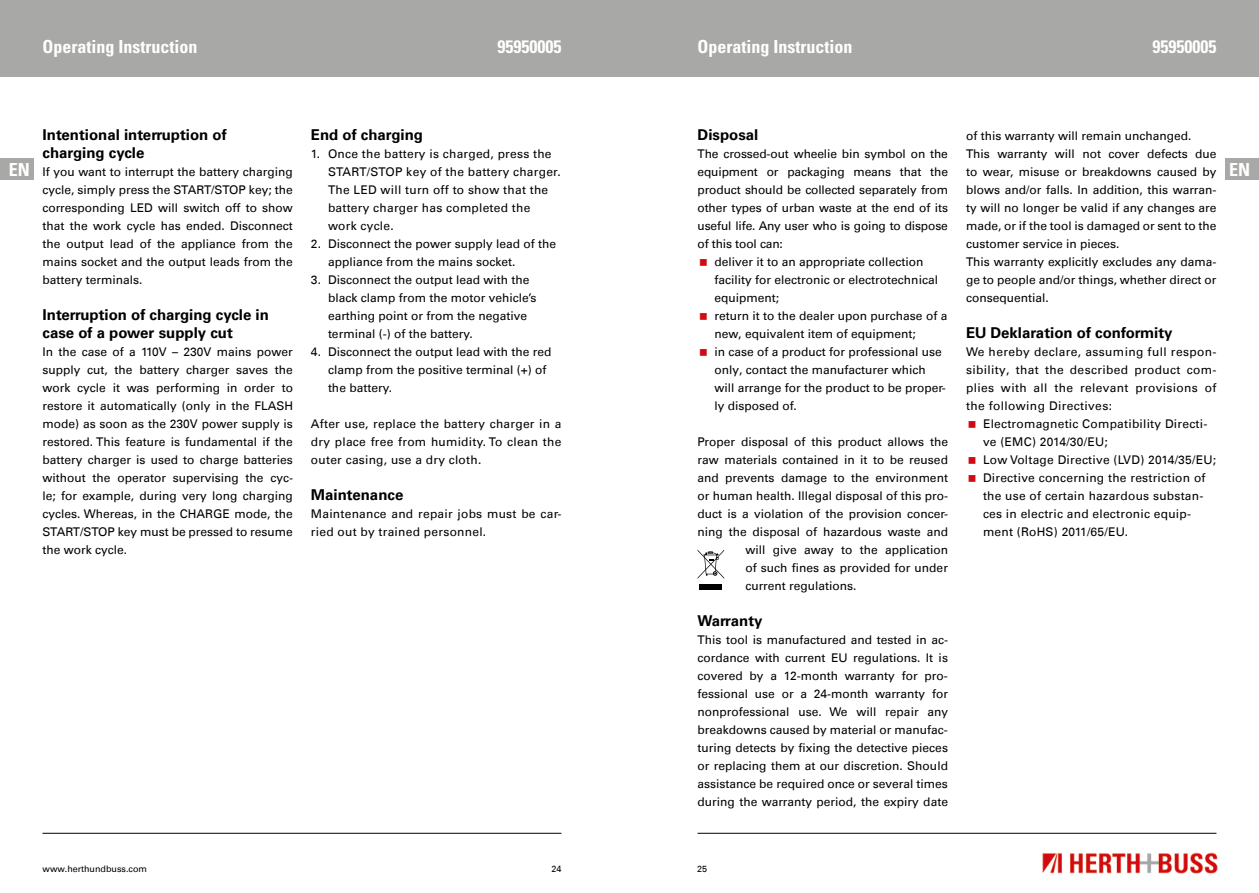
<style>
.page{position:relative;width:1259px;height:893px;background:#fff}
.page>*{position:absolute;margin:0;border:0;box-sizing:border-box;transform-origin:0 0}
.t1{font:700 condensed 18px "Univers";color:#fff}
.t2{font:700 15px/18px "Univers Com 65";color:#000}
.t3{font:12px/18px "Univers Com 55 Roman";color:#000;text-align:justify}
.t4{font:12px/18px "Univers Com 55 Roman";letter-spacing:.02em;color:#000}
.t5{font:9px "Univers Com 55 Roman";color:#000}
</style>
<div class="page">
<div style="left:0;top:0;width:629px;height:77px;background:#a8a8a7"></div>
<div style="left:629px;top:0;width:630px;height:77px;background:#a8a8a7"></div>
<img style="left:1042px;top:852px;width:176px;height:22px">
<hr style="left:43px;top:833px;width:518px;height:1px;background:#000">
<hr style="left:697px;top:833px;width:519px;height:1px;background:#000">
<div style="left:1225px;top:158px;width:34px;height:22px;background:#a8a8a7"></div>
<div style="left:0;top:158px;width:34px;height:22px;background:#a8a8a7"></div>
<div style="left:699px;top:584px;width:23px;height:6px;background:#000"></div>
<svg style="left:697px;top:550px;width:27px;height:29px"></svg>
<h1 class="t1" style="left:43px;top:35px;width:156px">Operating Instruction</h1>
<h1 class="t1" style="left:497px;top:35px;width:65px">95950005</h1>
<h1 class="t1" style="left:697px;top:35px;width:156px">Operating Instruction</h1>
<h1 class="t1" style="left:1152px;top:35px;width:65px">95950005</h1>
<p class="t2" style="left:43px;top:126px;width:186px">Intentional interruption of charging cycle</p>
<p class="t3" style="left:43px;top:163px;width:252px">If you want to interrupt the battery charging cycle, simply press the START/STOP key; the corresponding LED will switch off to show that the work cycle has ended. Disconnect the output lead of the appliance from the mains socket and the output leads from the battery terminals.</p>
<p class="t2" style="left:43px;top:306px;width:228px">Interruption of charging cycle in case of a power supply cut</p>
<p class="t3" style="left:43px;top:343px;width:252px">In the case of a 110V – 230V mains power supply cut, the battery charger saves the work cycle it was performing in order to restore it automatically (only in the FLASH mode) as soon as the 230V power supply is restored. This feature is fundamental if the battery charger is used to charge batteries without the operator supervising the cyc&shy;le; for example, during very long charging cycles. Whereas, in the CHARGE mode, the START/STOP key must be pressed to resume the work cycle.</p>
<p class="t2" style="left:311px;top:126px;width:114px">End of charging</p>
<p class="t4" style="left:328px;top:145px;width:234px;text-indent:-17px">1. Once the battery is charged, press the<br>START/STOP key of the battery charger.<br>The LED will turn off to show that the battery charger has completed the work cycle.</p>
<p class="t3" style="left:328px;top:235px;width:230px;text-indent:-17px">2. Disconnect the power supply lead of the appliance from the mains socket.</p>
<p class="t3" style="left:328px;top:271px;width:210px;text-align:left;text-indent:-17px">3. Disconnect the output lead with the black clamp from the motor vehicle’s earthing point or from the negative terminal (-) of the battery.</p>
<p class="t3" style="left:328px;top:343px;width:225px;text-align:left;text-indent:-17px">4. Disconnect the output lead with the red clamp from the positive terminal (+) of the battery.</p>
<p class="t3" style="left:311px;top:415px;width:252px">After use, replace the battery charger in a dry place free from humidity. To clean the outer casing, use a dry cloth.</p>
<p class="t2" style="left:311px;top:486px;width:94px">Maintenance</p>
<p class="t4" style="left:311px;top:505px;width:252px">Maintenance and repair jobs must be car&shy;ried out by trained personnel.</p>
<p class="t2" style="left:697px;top:126px;width:62px">Disposal</p>
<p class="t3" style="left:697px;top:145px;width:252px">The crossed-out wheelie bin symbol on the</p>
<p class="t3" style="left:697px;top:163px;width:252px">equipment or packaging means that the</p>
<p class="t3" style="left:697px;top:181px;width:252px">product should be collected separately from</p>
<p class="t3" style="left:697px;top:199px;width:252px">other types of urban waste at the end of its</p>
<p class="t3" style="left:697px;top:217px;width:252px">useful life. Any user who is going to dispose</p>
<p class="t3" style="left:697px;top:235px;width:87px">of this tool can:</p>
<p class="t3" style="left:714px;top:253px;width:210px">deliver it to an appropriate collection</p>
<p class="t3" style="left:714px;top:271px;width:225px">facility for electronic or electrotechnical</p>
<p class="t3" style="left:714px;top:289px;width:66px">equipment;</p>
<p class="t3" style="left:714px;top:307px;width:234px">return it to the dealer upon purchase of a</p>
<p class="t3" style="left:714px;top:325px;width:203px">new, equivalent item of equipment;</p>
<p class="t3" style="left:714px;top:343px;width:229px">in case of a product for professional use</p>
<p class="t3" style="left:714px;top:361px;width:213px">only, contact the manufacturer which</p>
<p class="t3" style="left:714px;top:379px;width:233px">will arrange for the product to be proper-</p>
<p class="t3" style="left:714px;top:397px;width:84px">ly disposed of.</p>
<p class="t3" style="left:697px;top:433px;width:252px">Proper disposal of this product allows the</p>
<p class="t3" style="left:697px;top:451px;width:252px">raw materials contained in it to be reused</p>
<p class="t3" style="left:697px;top:469px;width:252px">and prevents damage to the environment</p>
<p class="t3" style="left:697px;top:487px;width:252px">or human health. Illegal disposal of this pro-</p>
<p class="t3" style="left:697px;top:505px;width:252px">duct is a violation of the provision concer-</p>
<p class="t3" style="left:697px;top:523px;width:252px">ning the disposal of hazardous waste and</p>
<p class="t3" style="left:745px;top:541px;width:204px">will give away to the application</p>
<p class="t3" style="left:745px;top:559px;width:204px">of such fines as provided for under</p>
<p class="t3" style="left:745px;top:577px;width:113px">current regulations.</p>
<p class="t2" style="left:697px;top:612px;width:66px">Warranty</p>
<p class="t3" style="left:697px;top:631px;width:252px">This tool is manufactured and tested in ac&shy;cordance with current EU regulations. It is covered by a 12-month warranty for pro&shy;fessional use or a 24-month warranty for nonprofessional use. We will repair any breakdowns caused by material or manufac&shy;turing detects by fixing the detective pieces or replacing them at our discretion. Should assistance be required once or several times during the warranty period, the expiry date</p>
<p class="t3" style="left:966px;top:127px;width:252px;text-align:left">of this warranty will remain unchanged.<br>This warranty will not cover defects due to wear, misuse or breakdowns caused by blows and/or falls. In addition, this warran&shy;ty will no longer be valid if any changes are made, or if the tool is damaged or sent to the customer service in pieces.<br>This warranty explicitly excludes any dama&shy;ge to people and/or things, whether direct or consequential.</p>
<p class="t2" style="left:966px;top:324px;width:208px">EU Deklaration of conformity</p>
<p class="t3" style="left:966px;top:343px;width:252px">We hereby declare, assuming full respon&shy;sibility, that the described product com&shy;plies with all the relevant provisions of the following Directives:</p>
<p class="t4" style="left:983px;top:415px;width:235px">Electromagnetic Compatibility Directi&shy;ve (EMC) 2014/30/EU;<br>Low Voltage Directive (LVD) 2014/35/EU; Directive concerning the restriction of the use of certain hazardous substan&shy;ces in electric and electronic equip&shy;ment (RoHS) 2011/65/EU.</p>
<h1 class="t1" style="left:9px;top:159px;width:23px">EN</h1>
<h1 class="t1" style="left:1229px;top:159px;width:23px">EN</h1>
<p class="t5" style="left:43px;top:863px;width:106px">www.herthundbuss.com</p>
<p class="t5" style="left:551px;top:863px;width:12px">24</p>
<p class="t5" style="left:697px;top:863px;width:12px">25</p>
</div>
